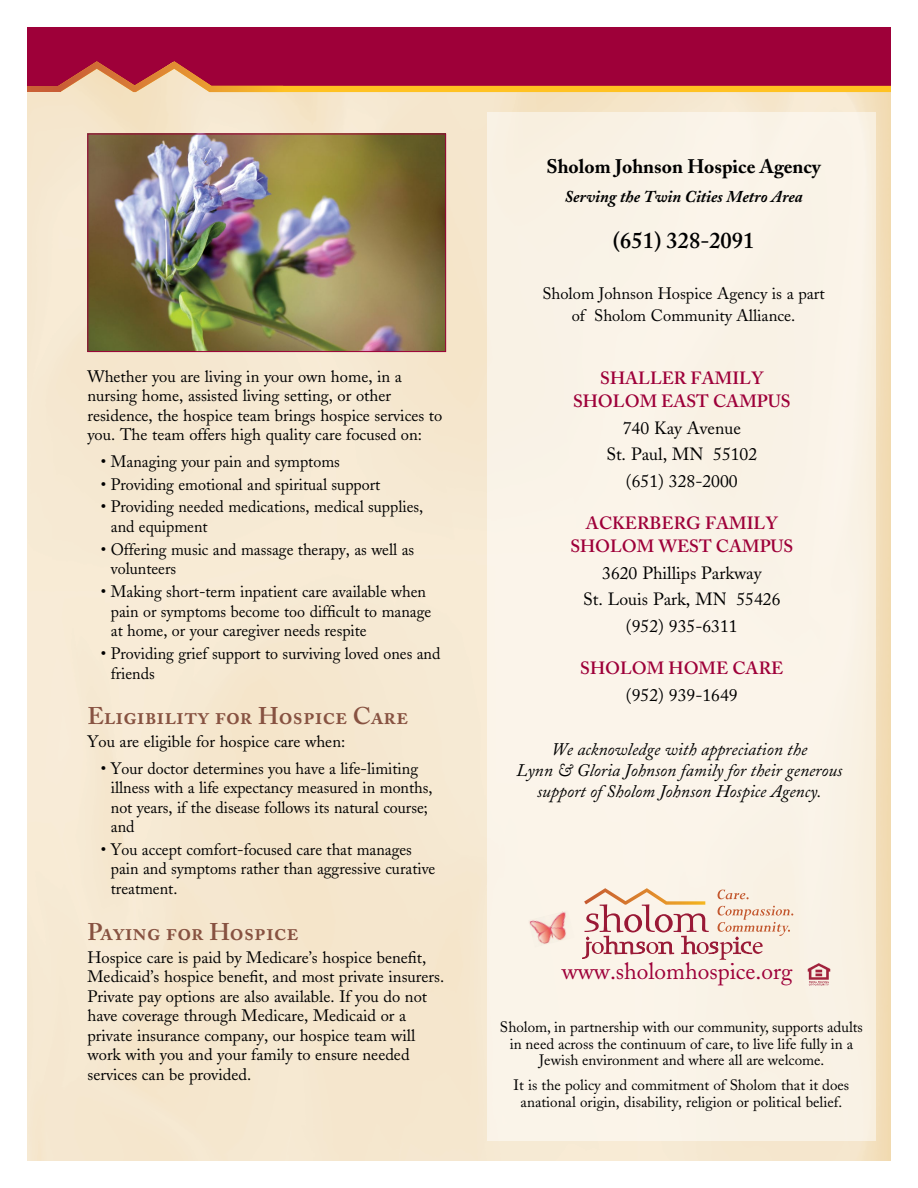
<style>
.page{position:relative;width:918px;height:1188px;background:#fff}
.page>*{position:absolute;margin:0;border:0;box-sizing:border-box;transform-origin:0 0}
.t1{font:24px "Adobe Caslon Semibold SC";color:#875241}
.t2{font:23.4px "Adobe Caslon";color:#9e0039}
.t3{font:600 22.5px "Adobe Caslon";color:#000}
.t4{font:19.5px "Adobe Caslon Bold Os F";color:#000}
.t5{font:italic 17.55px/20.9px "Adobe Caslon";color:#000;text-align:center}
.t6{font:17.55px/26.4px "Adobe Caslon";color:#000;text-align:center}
.t7{font:600 17.55px/23.2px "Adobe Caslon";color:#9e0039}
.t8{font:16.5px/19.5px "Adobe Caslon";color:#000}
.t9{font:italic 700 16.5px "Adobe Caslon";color:#000}
.t10{font:15px/16.5px "Adobe Caslon";color:#000;text-align:center}
</style>
<div class="page">
<div style="left:27px;top:91px;width:864px;height:1070px;background:#f5e7d0"></div>
<div style="left:487px;top:112px;width:389px;height:1028px;background:#faf3e8"></div>
<img style="left:89px;top:136px;width:355px;height:214px">
<div style="left:87px;top:134px;width:359px;height:218px;border:1px solid #9e0039"></div>
<img style="left:529px;top:911px;width:37px;height:33px">
<img style="left:807px;top:963px;width:23px;height:23px">
<svg style="left:582px;top:889px;width:211px;height:71px"></svg>
<div style="left:27px;top:27px;width:864px;height:59px;background:#9e0039"></div>
<svg style="left:58px;top:61px;width:833px;height:31px;background:#b5333e"></svg>
<div style="left:27px;top:86px;width:34px;height:5px;background:#c95f36"></div>
<p class="t8" style="left:87px;top:367px;width:356px">Whether you are living in your own home, in a nursing home, assisted living setting, or other residence, the hospice team brings hospice services to you. The team offers high quality care focused on:</p>
<p class="t8" style="left:101px;top:452px;width:240px">• Managing your pain and symptoms</p>
<p class="t8" style="left:101px;top:474px;width:281px">• Providing emotional and spiritual support</p>
<p class="t8" style="left:111px;top:497px;width:314px;text-indent:-10px">• Providing needed medications, medical supplies, and equipment</p>
<p class="t8" style="left:111px;top:540px;width:305px;text-indent:-10px">• Offering music and massage therapy, as well as volunteers</p>
<p class="t8" style="left:111px;top:582px;width:322px;text-indent:-10px">• Making short-term inpatient care available when pain or symptoms become too difficult to manage at home, or your caregiver needs respite</p>
<p class="t8" style="left:111px;top:644px;width:331px;text-indent:-10px">• Providing grief support to surviving loved ones and friends</p>
<h1 class="t1" style="left:87px;top:702px;width:322px">Eligibility for Hospice Care</h1>
<p class="t8" style="left:87px;top:732px;width:259px">You are eligible for hospice care when:</p>
<p class="t8" style="left:111px;top:758px;width:323px;text-indent:-10px">• Your doctor determines you have a life-limiting illness with a life expectancy measured in months, not years, if the disease follows its natural course; and</p>
<p class="t8" style="left:111px;top:840px;width:326px;text-indent:-10px">• You accept comfort-focused care that manages pain and symptoms rather than aggressive curative treatment.</p>
<h1 class="t1" style="left:87px;top:917px;width:212px">Paying for Hospice</h1>
<p class="t8" style="left:87px;top:947px;width:358px">Hospice care is paid by Medicare’s hospice benefit, Medicaid’s hospice benefit, and most private insurers.<br>Private pay options are also available. If you do not have coverage through Medicare, Medicaid or a private insurance company, our hospice team will work with you and your family to ensure needed services can be provided.</p>
<p class="t4" style="left:547px;top:154px;width:276px">Sholom Johnson Hospice Agency</p>
<p class="t9" style="left:564px;top:187px;width:240px">Serving the Twin Cities Metro Area</p>
<h3 class="t3" style="left:613px;top:227px;width:143px">(651) 328-2091</h3>
<p class="t8" style="left:542px;top:283px;width:284px;line-height:21.8px;text-align:center">Sholom Johnson Hospice Agency is a part of Sholom Community Alliance.</p>
<p class="t7" style="left:573px;top:367px;width:192px;text-indent:27px">SHALLER FAMILY<br>SHOLOM EAS</p>
<p class="t7" style="left:696px;top:390px;width:93px">T CAMPUS</p>
<p class="t6" style="left:606px;top:415px;width:152px">740 Kay Avenue<br>St. Paul, MN 55102 (651) 328-2000</p>
<p class="t7" style="left:570px;top:512px;width:221px;text-align:center">AC KERBERG FAMILY<br>SHOLOM WEST CAMPUS</p>
<p class="t6" style="left:583px;top:560px;width:199px">3620 Phillips Parkway<br>St. Louis Park, MN 55426 (952) 935-6311</p>
<p class="t7" style="left:580px;top:657px;width:205px">SHOLOM HOME CARE</p>
<p class="t6" style="left:626px;top:682px;width:113px">(952) 939-1649</p>
<p class="t5" style="left:516px;top:739px;width:327px">We acknowledge with appreciation the<br>Lynn &amp; Gloria Johnson family for their generous support of Sholom Johnson Hospice Agency.</p>
<h2 class="t2" style="left:562px;top:958px;width:232px">www.sholomhospice.org</h2>
<p class="t10" style="left:500px;top:1019px;width:365px">Sholom, in partnership with our community, supports adults in need across the continuum of care, to live life fully in a<br>Jewish environment and where all are welcome.</p>
<p class="t10" style="left:514px;top:1077px;width:337px">It is the policy and commitment of Sholom that it does anational origin, disability, religion or political belief.</p>
</div>
